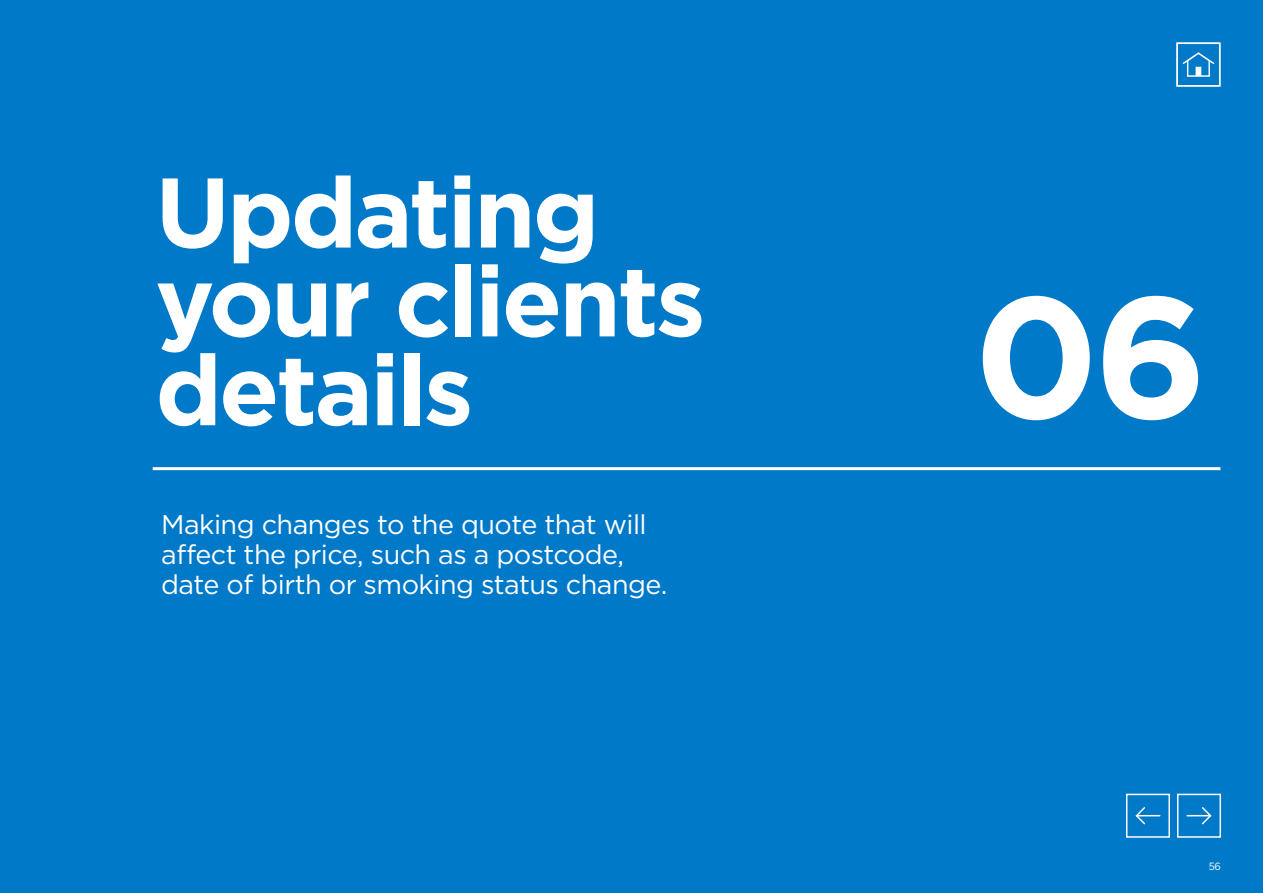
<style>
.page{position:relative;width:1263px;height:893px;background:#0079c8}
.page>*{position:absolute;margin:0;border:0;box-sizing:border-box;transform-origin:0 0}
.t1{font:700 171.9px "Gotham";color:#fff}
.t2{font:700 98.7px/88.8px "Gotham";letter-spacing:-.03em;color:#fff}
.t3{font:27px/30px "Gotham";letter-spacing:-.02em;color:#fff}
.t4{font:10.5px "Gotham";color:#fff;scale:.95 1}
</style>
<div class="page">
<hr style="left:153px;top:467px;width:1067px;height:3px;background:#fff">
<div style="left:1176px;top:43px;width:44px;height:44px;border:2px solid #fff"></div>
<div style="left:1177px;top:794px;width:44px;height:44px;border:1px solid #fff"></div>
<svg style="left:1186px;top:807px;width:26px;height:18px"></svg>
<div style="left:1126px;top:794px;width:44px;height:44px;border:1px solid #fff"></div>
<svg style="left:1135px;top:807px;width:26px;height:18px"></svg>
<svg style="left:1182px;top:52px;width:32px;height:25px"></svg>
<h2 class="t2" style="left:155px;top:174px;width:552px">Updating your clients details</h2>
<p class="t3" style="left:161px;top:511px;width:507px">Making changes to the quote that will affect the price, such as a postcode, date of birth or smoking status change.</p>
<h1 class="t1" style="left:973px;top:281px;width:236px">06</h1>
<p class="t4" style="left:1209px;top:862px;width:15px">56</p>
</div>
